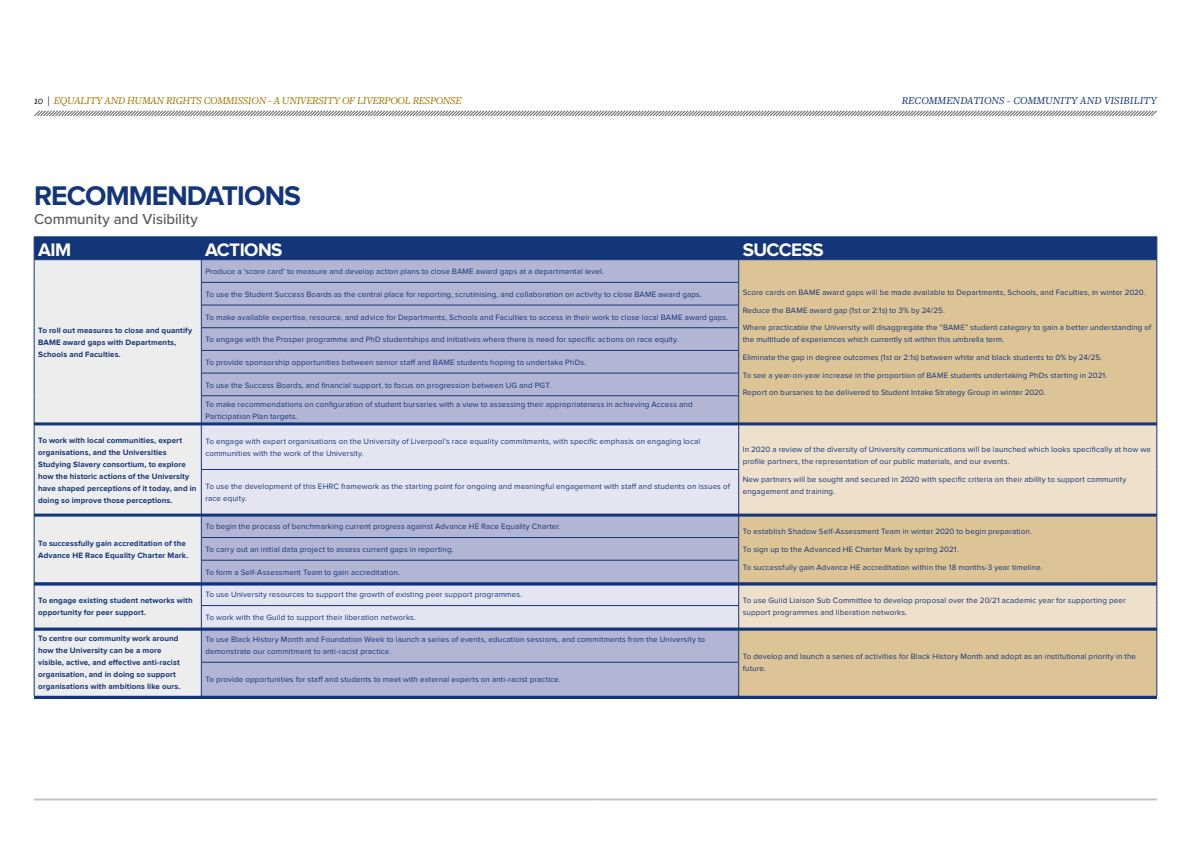
<style>
.page{position:relative;width:1191px;height:842px;background:#fff}
.page>*{position:absolute;margin:0;border:0;box-sizing:border-box;transform-origin:0 0}
.t1{font:700 28px "Proxima Nova";letter-spacing:-.03em;color:#13357a}
.t2{font:700 18.8px "Proxima Nova";letter-spacing:-.03em;color:#fff}
.t3{font:500 15px "Proxima Nova";letter-spacing:-.005em;color:#575756}
.t4{font:italic 11px "Freight Text Pro";letter-spacing:-.03em;color:#a77700}
.t5{font:italic 11px "Freight Text Pro";color:#13357a}
.t6{font:8px/12px "Proxima Nova";letter-spacing:.015em;color:#13357a}
.t7{font:700 8px/12px "Proxima Nova";letter-spacing:.015em;color:#13357a}
.s1{color:#000}
</style>
<div class="page">
<hr style="left:595px;top:798px;width:562px;height:2px;background:#9d9d9c">
<hr style="left:34px;top:798px;width:561px;height:2px;background:#9d9d9c">
<svg style="left:34px;top:110px;width:1123px;height:7px"></svg>
<div style="left:35px;top:425px;width:166px;height:271px;background:#ededed"></div>
<div style="left:202px;top:631px;width:536px;height:65px;background:#b3b5d5"></div>
<div style="left:739px;top:631px;width:417px;height:65px;background:#ddc497"></div>
<svg style="left:202px;top:425px;width:536px;height:203px;background:#d2d3e7"></svg>
<svg style="left:739px;top:425px;width:417px;height:203px;background:#e5d4b8"></svg>
<svg style="left:34px;top:237px;width:1123px;height:185px;background:#b1aeb6"></svg>
<hr style="left:34px;top:424px;width:1px;height:45px;background:#13357a">
<hr style="left:201px;top:424px;width:1px;height:45px;background:#13357a">
<hr style="left:738px;top:424px;width:1px;height:45px;background:#13357a">
<hr style="left:1156px;top:424px;width:1px;height:45px;background:#13357a">
<hr style="left:34px;top:469px;width:1px;height:46px;background:#13357a">
<hr style="left:201px;top:469px;width:538px;height:1px;background:#13357a">
<hr style="left:201px;top:470px;width:1px;height:45px;background:#13357a">
<hr style="left:738px;top:470px;width:1px;height:45px;background:#13357a">
<hr style="left:1156px;top:469px;width:1px;height:46px;background:#13357a">
<hr style="left:201px;top:537px;width:538px;height:1px;background:#13357a">
<hr style="left:201px;top:560px;width:538px;height:1px;background:#13357a">
<svg style="left:34px;top:517px;width:1px;height:111px"></svg>
<hr style="left:201px;top:605px;width:538px;height:1px;background:#13357a">
<svg style="left:201px;top:517px;width:1px;height:111px"></svg>
<svg style="left:738px;top:517px;width:1px;height:111px"></svg>
<svg style="left:1156px;top:517px;width:1px;height:111px"></svg>
<hr style="left:34px;top:628px;width:1px;height:34px;background:#13357a">
<hr style="left:201px;top:628px;width:1px;height:34px;background:#13357a">
<hr style="left:738px;top:628px;width:1px;height:34px;background:#13357a">
<hr style="left:1156px;top:628px;width:1px;height:34px;background:#13357a">
<hr style="left:34px;top:662px;width:1px;height:34px;background:#13357a">
<hr style="left:201px;top:662px;width:538px;height:1px;background:#13357a">
<hr style="left:201px;top:662px;width:1px;height:34px;background:#13357a">
<hr style="left:738px;top:662px;width:1px;height:34px;background:#13357a">
<hr style="left:1156px;top:662px;width:1px;height:34px;background:#13357a">
<hr style="left:34px;top:628px;width:1123px;height:3px;background:#13357a">
<hr style="left:34px;top:422px;width:1123px;height:3px;background:#13357a">
<hr style="left:34px;top:514px;width:1123px;height:3px;background:#13357a">
<hr style="left:34px;top:583px;width:1123px;height:3px;background:#13357a">
<hr style="left:34px;top:696px;width:1123px;height:3px;background:#13357a">
<h3 class="t4" style="left:34px;top:93px;width:429px"><span class="s1">10 |</span> EQUALITY AND HUMAN RIGHTS COMMISSION - A UNIVERSITY OF LIVERPOOL RESPONSE</h3>
<h3 class="t5" style="left:901px;top:93px;width:257px">RECOMMENDATIONS - COMMUNITY AND VISIBILITY</h3>
<h1 class="t1" style="left:34px;top:180px;width:268px">RECOMMENDATIONS</h1>
<h2 class="t2" style="left:38px;top:239px;width:34px">AIM</h2>
<h2 class="t2" style="left:205px;top:239px;width:79px">ACTIONS</h2>
<h2 class="t2" style="left:742px;top:239px;width:82px">SUCCESS</h2>
<h3 class="t3" style="left:34px;top:208px;width:165px">Community and Visibility</h3>
<p class="t7" style="left:38px;top:325px;width:156px">To roll out measures to close and quantify<br>BAME award gaps with Departments,<br>Schools and Faculties.</p>
<p class="t6" style="left:205px;top:266px;width:400px">Produce a ‘score card’ to measure and develop action plans to close BAME award gaps at a departmental level.</p>
<p class="t6" style="left:205px;top:288px;width:498px">To use the Student Success Boards as the central place for reporting, scrutinising, and collaboration on activity to close BAME award gaps.</p>
<p class="t6" style="left:205px;top:311px;width:524px">To make available expertise, resource, and advice for Departments, Schools and Faculties to access in their work to close local BAME award gaps.</p>
<p class="t6" style="left:205px;top:334px;width:475px">To engage with the Prosper programme and PhD studentships and initiatives where there is need for specific actions on race equity.</p>
<p class="t6" style="left:205px;top:356px;width:382px">To provide sponsorship opportunities between senior staff and BAME students hoping to undertake PhDs.</p>
<p class="t6" style="left:205px;top:379px;width:347px">To use the Success Boards, and financial support, to focus on progression between UG and PGT.</p>
<p class="t6" style="left:205px;top:399px;width:489px">To make recommendations on configuration of student bursaries with a view to assessing their appropriateness in achieving Access and<br>Participation Plan targets.</p>
<p class="t6" style="left:742px;top:286px;width:404px">Score cards on BAME award gaps will be made available to Departments, Schools, and Faculties, in winter 2020.</p>
<p class="t6" style="left:742px;top:304px;width:204px">Reduce the BAME award gap (1st or 2:1s) to 3% by 24/25.</p>
<p class="t6" style="left:742px;top:322px;width:410px">Where practicable the University will disaggregate the “BAME” student category to gain a better understanding of the multitude of experiences which currently sit within this umbrella term.</p>
<p class="t6" style="left:742px;top:351px;width:361px">Eliminate the gap in degree outcomes (1st or 2:1s) between white and black students to 0% by 24/25.</p>
<p class="t6" style="left:742px;top:369px;width:366px">To see a year-on-year increase in the proportion of BAME students undertaking PhDs starting in 2021.</p>
<p class="t6" style="left:742px;top:387px;width:304px">Report on bursaries to be delivered to Student Intake Strategy Group in winter 2020.</p>
<p class="t7" style="left:38px;top:434px;width:160px">To work with local communities, expert organisations, and the Universities Studying Slavery consortium, to explore how the historic actions of the University have shaped perceptions of it today, and in doing so improve those perceptions.</p>
<p class="t6" style="left:205px;top:435px;width:496px">To engage with expert organisations on the University of Liverpool’s race equality commitments, with specific emphasis on engaging local communities with the work of the University.</p>
<p class="t6" style="left:742px;top:443px;width:409px">In 2020 a review of the diversity of University communications will be launched which looks specifically at how we profile partners, the representation of our public materials, and our events.</p>
<p class="t6" style="left:742px;top:473px;width:385px">New partners will be sought and secured in 2020 with specific criteria on their ability to support community engagement and training.</p>
<p class="t6" style="left:205px;top:481px;width:526px">To use the development of this EHRC framework as the starting point for ongoing and meaningful engagement with staff and students on issues of race equity.</p>
<p class="t7" style="left:38px;top:538px;width:152px">To successfully gain accreditation of the<br>Advance HE Race Equality Charter Mark.</p>
<p class="t7" style="left:38px;top:594px;width:156px">To engage existing student networks with opportunity for peer support.</p>
<p class="t6" style="left:205px;top:521px;width:357px">To begin the process of benchmarking current progress against Advance HE Race Equality Charter.</p>
<p class="t6" style="left:205px;top:543px;width:250px">To carry out an initial data project to assess current gaps in reporting.</p>
<p class="t6" style="left:205px;top:566px;width:196px">To form a Self-Assessment Team to gain accreditation.</p>
<p class="t6" style="left:205px;top:589px;width:318px">To use University resources to support the growth of existing peer support programmes.</p>
<p class="t6" style="left:205px;top:611px;width:212px">To work with the Guild to support their liberation networks.</p>
<p class="t7" style="left:38px;top:633px;width:144px">To centre our community work around how the University can be a more visible, active, and effective anti-racist organisation, and in doing so support organisations with ambitions like ours.</p>
<p class="t6" style="left:205px;top:634px;width:501px">To use Black History Month and Foundation Week to launch a series of events, education sessions, and commitments from the University to demonstrate our commitment to anti-racist practice.</p>
<p class="t6" style="left:205px;top:674px;width:357px">To provide opportunities for staff and students to meet with external experts on anti-racist practice.</p>
<p class="t6" style="left:742px;top:526px;width:291px">To establish Shadow Self-Assessment Team in winter 2020 to begin preparation.</p>
<p class="t6" style="left:742px;top:543px;width:217px">To sign up to the Advanced HE Charter Mark by spring 2021.</p>
<p class="t6" style="left:742px;top:561px;width:301px">To successfully gain Advance HE accreditation within the 18 months-3 year timeline.</p>
<p class="t6" style="left:742px;top:594px;width:385px">To use Guild Liaison Sub Committee to develop proposal over the 20/21 academic year for supporting peer support programmes and liberation networks.</p>
<p class="t6" style="left:742px;top:651px;width:395px">To develop and launch a series of activities for Black History Month and adopt as an institutional priority in the future.</p>
</div>
